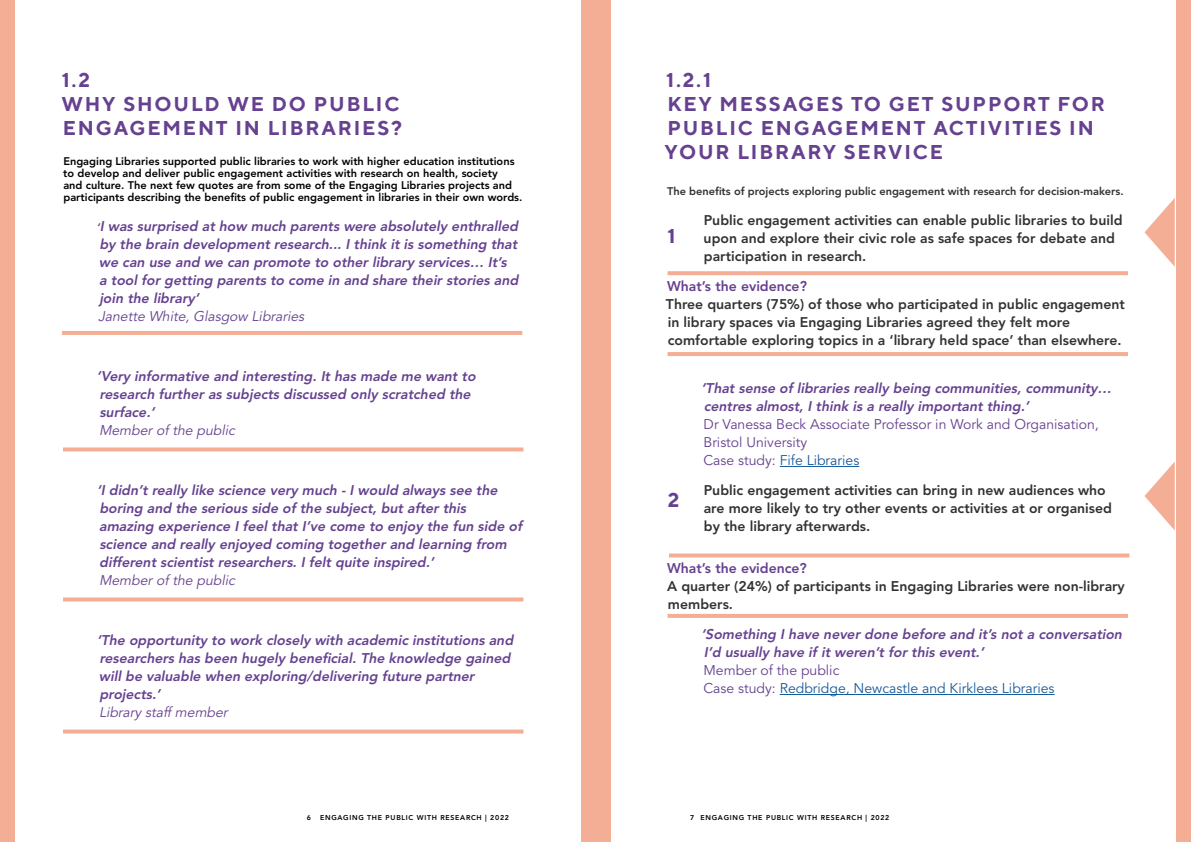
<style>
.page{position:relative;width:1191px;height:842px;background:#fff}
.page>*{position:absolute;margin:0;border:0;box-sizing:border-box;transform-origin:0 0}
.t1{font:700 20px/24px "TT Norms";letter-spacing:.09em;color:#654190}
.t2{font:italic 800 14px/18px "Avenir LT Std";color:#654190}
.t3{font:800 14px/18px "Avenir LT Std";color:#333232}
.t4{font:800 14px/18px "Avenir LT Std";color:#343232}
.t5{font:14px/18px "Avenir LT Std";color:#654190}
.t6{font:italic 14px "Avenir LT Std";color:#654190}
.t7{font:14px/18px "Avenir LT Std";color:#165b9a}
.t8{font:800 14px "Avenir LT Std";color:#654190}
.t9{font:800 11px/12px "Avenir LT Std";color:#000}
.t10{font:800 11px "Avenir LT Std";color:#333232}
.t11{font:800 7px "Avenir LT Std";letter-spacing:.1em;color:#000}
.s1{font-size:11px}
.s2{color:#165b9a}
.s3{color:#654190}
</style>
<div class="page">
<hr style="left:779px;top:466px;width:80px;height:1px;background:#165b9a">
<hr style="left:779px;top:694px;width:275px;height:1px;background:#165b9a">
<svg style="left:669px;top:553px;width:460px;height:4px;background:#f6b8a2"></svg>
<svg style="left:63px;top:597px;width:460px;height:4px;background:#f6b8a3"></svg>
<svg style="left:63px;top:729px;width:460px;height:4px;background:#f6b9a4"></svg>
<hr style="left:667px;top:352px;width:461px;height:4px;background:#f5ae96">
<svg style="left:63px;top:447px;width:460px;height:4px;background:#f6b7a2"></svg>
<hr style="left:62px;top:331px;width:460px;height:4px;background:#f5ae96">
<hr style="left:667px;top:614px;width:461px;height:4px;background:#f5ae96">
<svg style="left:667px;top:271px;width:461px;height:4px;background:#f5b29b"></svg>
<div style="left:0;top:0;width:15px;height:842px;background:#f5ae96"></div>
<div style="left:1176px;top:0;width:15px;height:842px;background:#f5ae96"></div>
<div style="left:580px;top:0;width:30px;height:842px;background:#f5ae96"></div>
<svg style="left:1144px;top:199px;width:30px;height:67px"></svg>
<svg style="left:1144px;top:462px;width:30px;height:68px"></svg>
<h1 class="t1" style="left:61px;top:68px;width:342px">1.2<br>WHY SHOULD WE DO PUBLIC<br>ENGAGEMENT IN LIBRARIES?</h1>
<p class="t9" style="left:63px;top:155px;width:461px">Engaging Libraries supported public libraries to work with higher education institutions to develop and deliver public engagement activities with research on health, society<br>and culture. The next few quotes are from some of the Engaging Libraries projects and participants describing the benefits of public engagement in libraries in their own words.</p>
<p class="t2" style="left:97px;top:217px;width:426px"><span class="s1">‘</span>I was surprised at how much parents were absolutely enthralled by the brain development research... I think it is something that we can use and we can promote to other library services… It’s<br>a tool for getting parents to come in and share their stories and join the library ’</p>
<p class="t6" style="left:98px;top:308px;width:211px">Janette White, Glasgow Libraries</p>
<p class="t2" style="left:97px;top:367px;width:383px">‘Very informative and interesting. It has made me want to research further as subjects discussed only scratched the surface.’</p>
<p class="t6" style="left:99px;top:422px;width:140px">Member of the public</p>
<p class="t2" style="left:97px;top:481px;width:430px">‘I didn’t really like science very much - I would always see the boring and the serious side of the subject, but after this amazing experience I feel that I’ve come to enjoy the fun side of science and really enjoyed coming together and learning from different scientist researchers. I felt quite inspired.’</p>
<p class="t6" style="left:99px;top:572px;width:140px">Member of the public</p>
<p class="t2" style="left:97px;top:631px;width:421px">‘The opportunity to work closely with academic institutions and researchers has been hugely beneficial. The knowledge gained will be valuable when exploring/delivering future partner projects.’</p>
<p class="t6" style="left:99px;top:704px;width:133px">Library staff member</p>
<h1 class="t1" style="left:664px;top:68px;width:442px">1.2.1<br>KEY MESSAGES TO GET SUPPORT FOR<br>PUBLIC ENGAGEMENT ACTIVITIES IN<br>YOUR LIBRARY SERVICE</h1>
<p class="t10" style="left:667px;top:185px;width:458px">The benefits of projects exploring public engagement with research for decision-makers.</p>
<p class="t3" style="left:703px;top:211px;width:420px">Public engagement activities can enable public libraries to build upon and explore their civic role as safe spaces for debate and participation in research.</p>
<p class="t8" style="left:667px;top:278px;width:141px">What’s the evidence?</p>
<p class="t4" style="left:666px;top:295px;width:460px">Three quarters (75%) of those who participated in public engagement in library spaces via Engaging Libraries agreed they felt more comfortable exploring topics in a ‘library held space’ than elsewhere.</p>
<p class="t2" style="left:701px;top:379px;width:415px">‘That sense of libraries really being communities, community… centres almost, I think is a really important thing.’</p>
<p class="t5" style="left:703px;top:416px;width:397px">Dr Vanessa Beck Associate Professor in Work and Organisation,<br>Bristol University<br>Case study: <span class="s2">Fife Libraries</span></p>
<p class="t3" style="left:703px;top:481px;width:410px">Public engagement activities can bring in new audiences who are more likely to try other events or activities at or organised by the library afterwards.</p>
<p class="t8" style="left:667px;top:560px;width:141px">What’s the evidence?</p>
<p class="t4" style="left:667px;top:577px;width:459px">A quarter (24%) of participants in Engaging Libraries were non-library members.</p>
<p class="t2" style="left:701px;top:625px;width:425px">‘Something I have never done before and it’s not a conversation<br>I’d usually have if it weren’t for this event.’</p>
<p class="t7" style="left:703px;top:662px;width:353px"><span class="s3">Member of the public<br>Case study:</span> Redbridge, Newcastle and Kirklees Libraries</p>
<h1 class="t1" style="left:667px;top:224px;width:9px">1</h1>
<h1 class="t1" style="left:667px;top:488px;width:13px">2</h1>
<p class="t11" style="left:307px;top:813px;width:6px">6</p>
<p class="t11" style="left:320px;top:813px;width:190px">ENGAGING THE PUBLIC WITH RESEARCH | 2022</p>
<p class="t11" style="left:690px;top:813px;width:201px">7 ENGAGING THE PUBLIC WITH RESEARCH | 2022</p>
</div>
